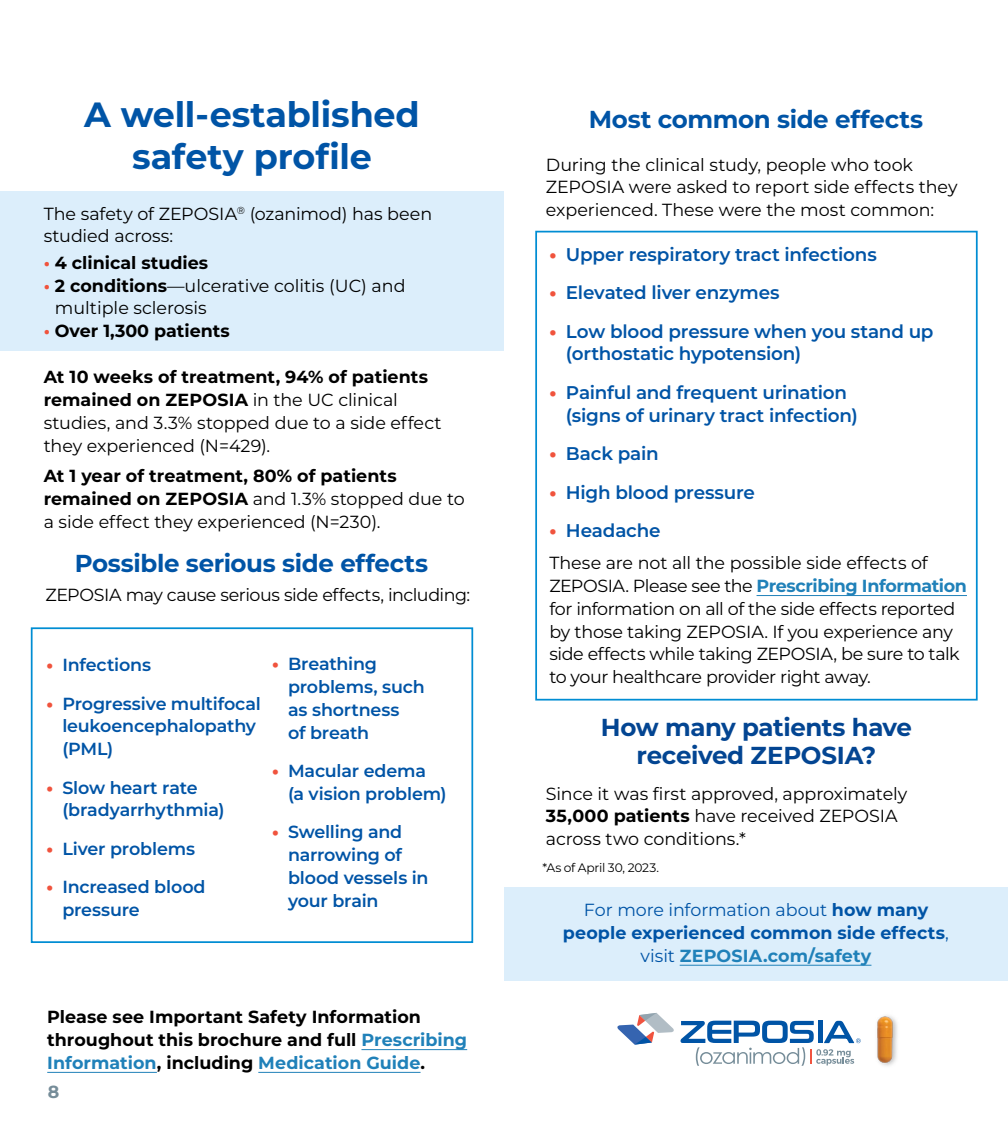
<style>
.page{position:relative;width:1008px;height:1134px;background:#fff}
.page>*{position:absolute;margin:0;border:0;box-sizing:border-box;transform-origin:0 0}
.t1{font:700 35px/42px "Montserrat";letter-spacing:-.005em;color:#0054a6;text-align:center}
.t2{font:700 24.5px "Montserrat";letter-spacing:-.01em;color:#0054a6}
.t3{font:700 24.5px/27.1px "Montserrat";letter-spacing:-.02em;color:#034592;text-align:center}
.t4{font:600 18.38px/22.8px "Montserrat";letter-spacing:-.01em;color:#0054a6}
.t5{font:17.5px/22.8px "Montserrat";letter-spacing:-.005em;color:#000}
.t6{font:600 17.5px/22.8px "Montserrat";letter-spacing:-.01em;color:#0054a6}
.t7{font:700 17.5px/22.8px "Montserrat";color:#000}
.t8{font:700 17.5px/22.8px "Montserrat";letter-spacing:.005em;color:#0054a6;text-align:center}
.t9{font:17.5px "Montserrat";letter-spacing:-.025em;color:#000}
.t10{font:700 17.5px "Montserrat";color:#768d99}
.t11{font:12.25px "Montserrat";letter-spacing:-.02em;color:#000}
.s1{color:#f0533d}
.s2{font-weight:700;color:#f0533d}
.s3{font-weight:700}
.s4{font-weight:800;color:#f0533d}
.s5{color:#2081b9}
.s6{font-weight:700;color:#2081b9}
.s7{font-weight:400}
</style>
<div class="page">
<svg style="left:681px;top:1021px;width:180px;height:45px"></svg>
<svg style="left:617px;top:1013px;width:57px;height:32px"></svg>
<img style="left:877px;top:1015px;width:20px;height:51px">
<div style="left:0;top:191px;width:504px;height:160px;background:#dceefb"></div>
<div style="left:31px;top:627px;width:442px;height:316px;border:2px solid #008dd3"></div>
<div style="left:535px;top:231px;width:443px;height:470px;border:2px solid #008dd3"></div>
<hr style="left:757px;top:595px;width:210px;height:1px;background:#2081b9">
<div style="left:505px;top:887px;width:503px;height:93px;background:#dceefb"></div>
<hr style="left:361px;top:1049px;width:106px;height:1px;background:#2081b9">
<hr style="left:47px;top:1072px;width:110px;height:1px;background:#2081b9">
<hr style="left:258px;top:1072px;width:163px;height:1px;background:#2081b9">
<hr style="left:680px;top:965px;width:191px;height:1px;background:#2081b9">
<h1 class="t1" style="left:84px;top:92px;width:337px">A well-established safety profile</h1>
<p class="t5" style="left:44px;top:201px;width:390px">The safety of ZEPOSIA<sup>®</sup> (ozanimod) has been studied across:</p>
<p class="t7" style="left:44px;top:251px;width:166px"><span class="s1">•</span> 4 clinical studies</p>
<p class="t5" style="left:55px;top:274px;width:352px;text-indent:-11px"><span class="s2">•</span> <span class="s3">2 conditions</span>—ulcerative colitis (UC) and multiple sclerosis</p>
<p class="t7" style="left:44px;top:319px;width:188px"><span class="s1">•</span> Over 1,300 patients</p>
<p class="t5" style="left:44px;top:365px;width:399px"><span class="s3">At 10 weeks of treatment, 94% of patients remained on ZEPOSIA</span> in the UC clinical studies, and 3.3% stopped due to a side effect they experienced (N=429).</p>
<p class="t5" style="left:44px;top:464px;width:423px"><span class="s3">At 1 year of treatment, 80% of patients remained on ZEPOSIA</span> and 1.3% stopped due to a side effect they experienced (N=230).</p>
<h2 class="t2" style="left:75px;top:547px;width:355px">Possible serious side effects</h2>
<p class="t9" style="left:46px;top:583px;width:426px">ZEPOSIA may cause serious side effects, including:</p>
<p class="t6" style="left:47px;top:653px;width:106px"><span class="s4">•</span> Infections</p>
<p class="t6" style="left:62px;top:692px;width:200px;text-indent:-16px"><span class="s4">•</span> Progressive multifocal leukoencephalopathy (PML)</p>
<p class="t6" style="left:62px;top:776px;width:164px;text-indent:-16px"><span class="s4">•</span> Slow heart rate (bradyarrhythmia)</p>
<p class="t6" style="left:47px;top:837px;width:150px"><span class="s4">•</span> Liver problems</p>
<p class="t6" style="left:62px;top:875px;width:145px;text-indent:-16px"><span class="s4">•</span> Increased blood pressure</p>
<p class="t6" style="left:288px;top:652px;width:138px;text-indent:-16px"><span class="s4">•</span> Breathing problems, such as shortness<br>of breath</p>
<p class="t6" style="left:288px;top:759px;width:160px;text-indent:-16px"><span class="s4">•</span> Macular edema<br>(a vision problem)</p>
<p class="t6" style="left:288px;top:820px;width:142px;text-indent:-16px"><span class="s4">•</span> Swelling and narrowing of blood vessels in your brain</p>
<p class="t7" style="left:47px;top:1005px;width:421px">Please see Important Safety Information throughout this brochure and full <span class="s5">Prescribing<br>Information</span>, including <span class="s5">Medication Guide</span>.</p>
<p class="t10" style="left:48px;top:1080px;width:13px">8</p>
<h2 class="t2" style="left:589px;top:103px;width:336px">Most common side effects</h2>
<p class="t5" style="left:546px;top:153px;width:413px">During the clinical study, people who took<br>ZEPOSIA were asked to report side effects they experienced. These were the most common:</p>
<p class="t4" style="left:549px;top:242px;width:329px"><span class="s4">•</span> Upper respiratory tract infections</p>
<p class="t4" style="left:549px;top:281px;width:232px"><span class="s4">•</span> Elevated liver enzymes</p>
<p class="t4" style="left:566px;top:319px;width:369px;text-indent:-17px"><span class="s4">•</span> Low blood pressure when you stand up (orthostatic hypotension)</p>
<p class="t4" style="left:566px;top:380px;width:293px;text-indent:-17px"><span class="s4">•</span> Painful and frequent urination (signs of urinary tract infection)</p>
<p class="t4" style="left:549px;top:442px;width:111px"><span class="s4">•</span> Back pain</p>
<p class="t4" style="left:549px;top:480px;width:207px"><span class="s4">•</span> High blood pressure</p>
<p class="t4" style="left:549px;top:519px;width:113px"><span class="s4">•</span> Headache</p>
<p class="t5" style="left:549px;top:551px;width:419px">These are not all the possible side effects of ZEPOSIA. Please see the <span class="s6">Prescribing Information </span>for information on all of the side effects reported by those taking ZEPOSIA. If you experience any side effects while taking ZEPOSIA, be sure to talk to your healthcare provider right away.</p>
<h2 class="t3" style="left:601px;top:714px;width:313px">How many patients have received ZEPOSIA?</h2>
<p class="t5" style="left:546px;top:782px;width:363px">Since it was first approved, approximately<br><span class="s3">35,000 patients</span> have received ZEPOSIA across two conditions.*</p>
<p class="t11" style="left:542px;top:859px;width:118px">*As of April 30, 2023.</p>
<p class="t8" style="left:563px;top:898px;width:388px"><span class="s7">For more information about</span> how many people experienced common side effects<span class="s7">, visit</span> <span class="s5">ZEPOSIA.com/safety</span></p>
</div>
